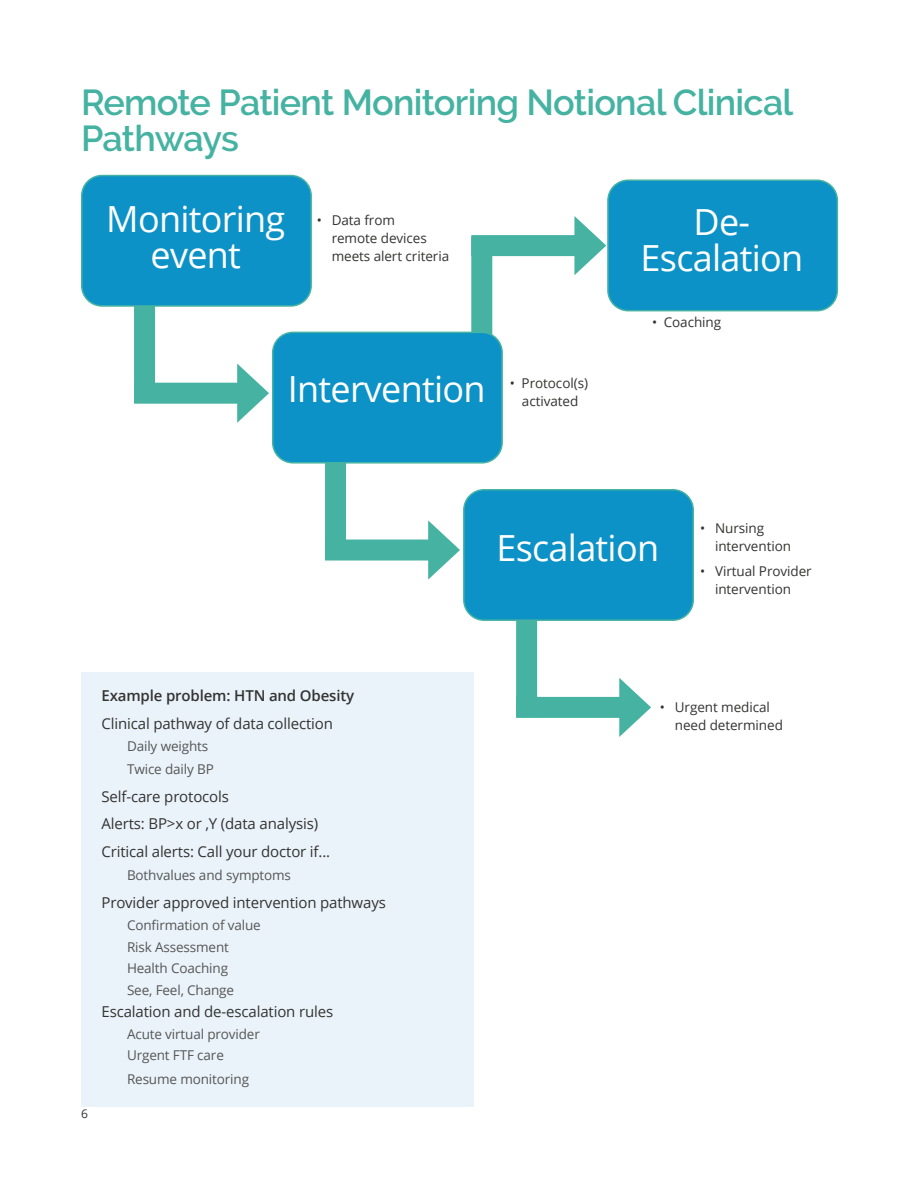
<style>
.page{position:relative;width:918px;height:1188px;background:#fff}
.page>*{position:absolute;margin:0;border:0;box-sizing:border-box;transform-origin:0 0}
.t1{font:36px/36px "Open Sans";letter-spacing:-.02em;color:#fff;text-align:center}
.t2{font:600 36px/36px "Raleway";letter-spacing:-.02em;color:#46b3a2}
.t3{font:15px/27.8px "Open Sans";letter-spacing:-.01em;color:#333332}
.t4{font:600 15px "Open Sans";letter-spacing:-.01em;color:#333332}
.t5{font:13.5px/21.8px "Open Sans";letter-spacing:-.01em;color:#555656}
.t6{font:13.5px/18px "Open Sans";letter-spacing:-.005em;color:#333332}
.t7{font:12px "Open Sans";color:#333332}
</style>
<div class="page">
<div style="left:471px;top:235px;width:115px;height:21px;background:#46b3a2"></div>
<svg style="left:574px;top:216px;width:32px;height:59px"></svg>
<div style="left:471px;top:237px;width:21px;height:110px;background:#46b3a2"></div>
<div style="left:608px;top:180px;width:229px;height:131px;background:#0d92c7;border-radius:20px"></div>
<div style="left:607px;top:179px;width:231px;height:132px;border:2px solid #46b3a2;border-radius:20px"></div>
<div style="left:134px;top:383px;width:115px;height:21px;background:#46b3a2"></div>
<svg style="left:237px;top:364px;width:32px;height:59px"></svg>
<div style="left:134px;top:293px;width:21px;height:110px;background:#46b3a2"></div>
<div style="left:82px;top:176px;width:229px;height:130px;background:#0d92c7;border-radius:20px"></div>
<div style="left:81px;top:175px;width:231px;height:132px;border:2px solid #46b3a2;border-radius:20px"></div>
<div style="left:325px;top:540px;width:115px;height:21px;background:#46b3a2"></div>
<svg style="left:428px;top:520px;width:32px;height:60px"></svg>
<div style="left:325px;top:450px;width:21px;height:110px;background:#46b3a2"></div>
<div style="left:273px;top:332px;width:229px;height:131px;background:#0d92c7;border-radius:20px"></div>
<div style="left:272px;top:332px;width:231px;height:132px;border:2px solid #46b3a2;border-radius:20px"></div>
<div style="left:516px;top:697px;width:115px;height:21px;background:#46b3a2"></div>
<svg style="left:619px;top:678px;width:32px;height:59px"></svg>
<div style="left:516px;top:607px;width:21px;height:110px;background:#46b3a2"></div>
<div style="left:464px;top:490px;width:229px;height:130px;background:#0d92c7;border-radius:20px"></div>
<div style="left:463px;top:489px;width:231px;height:132px;border:2px solid #46b3a2;border-radius:20px"></div>
<div style="left:81px;top:672px;width:392px;height:434px;background:#ebf3fa"></div>
<h1 class="t2" style="left:81px;top:87px;width:714px">Remote Patient Monitoring Notional Clinical<br>Pathways</h1>
<h1 class="t1" style="left:106px;top:204px;width:181px">Monitoring event</h1>
<p class="t6" style="left:332px;top:211px;width:119px;text-indent:-15px">• Data from<br>remote devices meets alert criteria</p>
<h1 class="t1" style="left:288px;top:375px;width:199px">Intervention</h1>
<p class="t6" style="left:510px;top:374px;width:80px;text-align:center">• Protocol(s) activated</p>
<h1 class="t1" style="left:641px;top:208px;width:164px">De-<br>Escalation</h1>
<p class="t6" style="left:652px;top:313px;width:71px">• Coaching</p>
<p class="t7" style="left:81px;top:1108px;width:8px">6</p>
<p class="t4" style="left:102px;top:686px;width:254px">Example problem: HTN and Obesity</p>
<p class="t3" style="left:102px;top:711px;width:233px">Clinical pathway of data collection</p>
<p class="t5" style="left:127px;top:736px;width:88px;line-height:23.2px">Daily weights<br>Twice daily BP</p>
<p class="t3" style="left:102px;top:784px;width:230px">Self-care protocols<br>Alerts: BP&gt;x or ,Y (data analysis)<br>Critical alerts: Call your doctor if...</p>
<p class="t5" style="left:127px;top:866px;width:166px">Bothvalues and symptoms</p>
<p class="t3" style="left:102px;top:890px;width:286px">Provider approved intervention pathways</p>
<p class="t5" style="left:127px;top:914px;width:135px">Confirmation of value<br>Risk Assessment<br>Health Coaching<br>See, Feel, Change</p>
<p class="t3" style="left:102px;top:999px;width:233px">Escalation and de-escalation rules</p>
<p class="t5" style="left:127px;top:1024px;width:134px">Acute virtual provider<br>Urgent FTF care</p>
<p class="t5" style="left:127px;top:1069px;width:124px">Resume monitoring</p>
<h1 class="t1" style="left:497px;top:534px;width:164px">Escalation</h1>
<p class="t6" style="left:715px;top:519px;width:78px;text-indent:-15px">• Nursing intervention</p>
<p class="t6" style="left:700px;top:561px;width:113px;text-align:center">• Virtual Provider intervention</p>
<p class="t6" style="left:675px;top:697px;width:110px;text-indent:-15px">• Urgent medical need determined</p>
</div>
